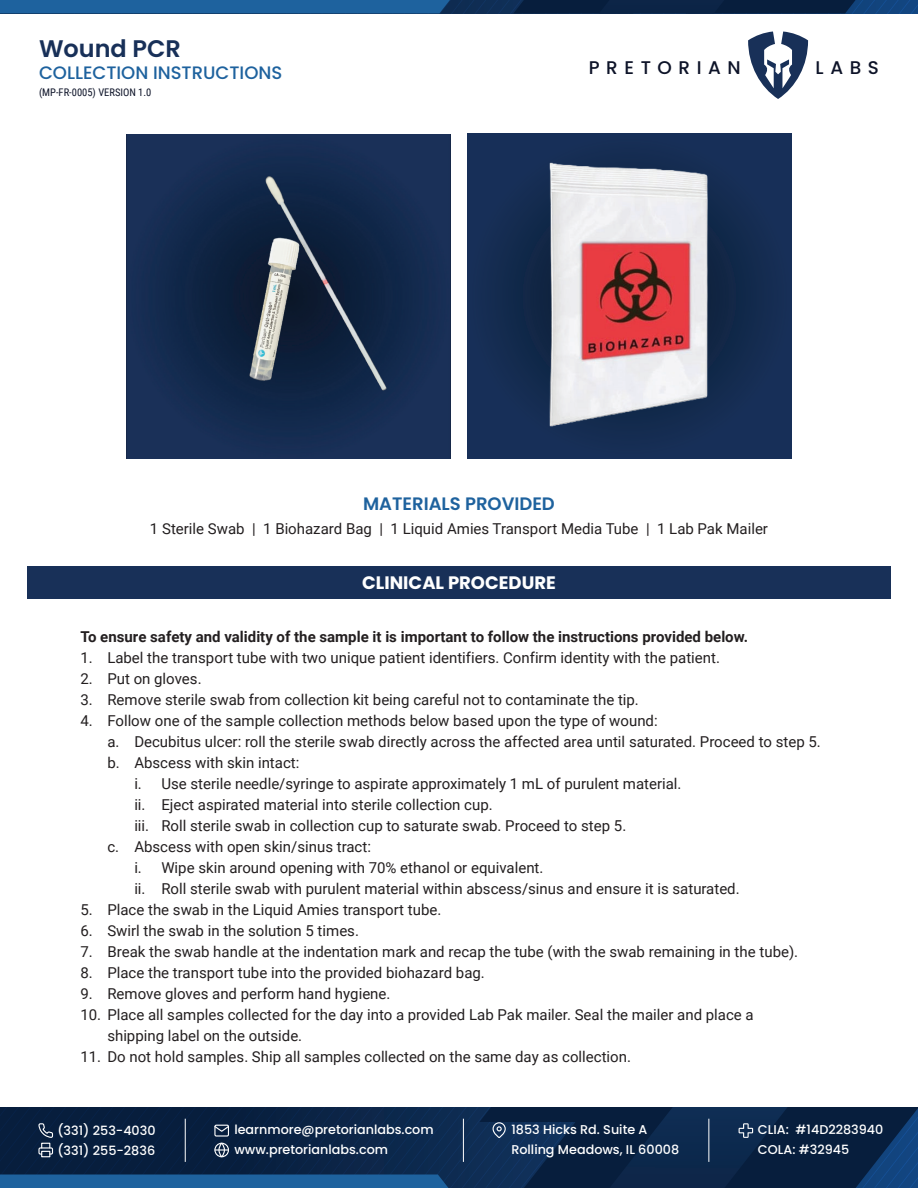
<style>
.page{position:relative;width:918px;height:1188px;background:#fff}
.page>*{position:absolute;margin:0;border:0;box-sizing:border-box;transform-origin:0 0}
.t1{font:600 24px "Poppins";color:#183058}
.t2{font:500 18.3px "Poppins";letter-spacing:.36em;color:#0d1328}
.t3{font:500 18px "Poppins";color:#1e629e}
.t4{font:600 18px "Poppins";color:#1e629e}
.t5{font:700 18px "Poppins";color:#fff}
.t6{font:15px/21px "Roboto";color:#231f20}
.t7{font:700 15px "Roboto";color:#231f20}
.t8{font:700 15px "Poppins";color:#fff}
.t9{font:500 12.75px/19.5px "Poppins";color:#fff}
.t10{font:10.5px "Roboto Condensed";color:#0d1328}
</style>
<div class="page">
<div style="left:27px;top:566px;width:864px;height:33px;background:#183058"></div>
<img style="left:127px;top:134px;width:324px;height:324px">
<svg style="left:748px;top:32px;width:60px;height:67px"></svg>
<svg style="left:0;top:0;width:918px;height:14px;background:#134372"></svg>
<svg style="left:0;top:1107px;width:918px;height:81px;background:#0c294e"></svg>
<div style="left:467px;top:134px;width:324px;height:324px;background:#172f58"></div>
<img style="left:525px;top:133px;width:247px;height:294px">
<h1 class="t1" style="left:39px;top:34px;width:144px">Wound PCR</h1>
<p class="t3" style="left:39px;top:62px;width:245px">COLLECTION INSTRUCTIONS</p>
<p class="t10" style="left:39px;top:85px;width:114px">(MP-FR-0005) VERSION 1.0</p>
<p class="t2" style="left:589px;top:57px;width:154px">PRETORIAN</p>
<p class="t2" style="left:816px;top:57px;width:65px">LABS</p>
<p class="t4" style="left:363px;top:493px;width:193px">MATERIALS PROVIDED</p>
<p class="t6" style="left:150px;top:518px;width:620px">1 Sterile Swab | 1 Biohazard Bag | 1 Liquid Amies Transport Media Tube | 1 Lab Pak Mailer</p>
<p class="t5" style="left:362px;top:573px;width:195px">CLINICAL PROCEDURE</p>
<p class="t8" style="left:320px;top:576px;width:283px">SUMMARY OF QUANTITATIVE RESULTS</p>
<p class="t7" style="left:80px;top:626px;width:669px">To ensure safety and validity of the sample it is important to follow the instructions provided below.</p>
<p class="t6" style="left:80px;top:646px;width:641px">1. Label the transport tube with two unique patient identifiers. Confirm identity with the patient.</p>
<p class="t6" style="left:80px;top:667px;width:123px">2. Put on gloves.</p>
<p class="t6" style="left:80px;top:688px;width:560px">3. Remove sterile swab from collection kit being careful not to contaminate the tip.</p>
<p class="t6" style="left:80px;top:709px;width:579px">4. Follow one of the sample collection methods below based upon the type of wound:</p>
<p class="t6" style="left:107px;top:730px;width:715px">a. Decubitus ulcer: roll the sterile swab directly across the affected area until saturated. Proceed to step 5.</p>
<p class="t6" style="left:107px;top:751px;width:194px">b. Abscess with skin intact:</p>
<p class="t6" style="left:134px;top:772px;width:549px">i. Use sterile needle/syringe to aspirate approximately 1 mL of purulent material.</p>
<p class="t6" style="left:134px;top:793px;width:360px">ii. Eject aspirated material into sterile collection cup.</p>
<p class="t6" style="left:134px;top:814px;width:493px">iii. Roll sterile swab in collection cup to saturate swab. Proceed to step 5.</p>
<p class="t6" style="left:107px;top:835px;width:265px">c. Abscess with open skin/sinus tract:</p>
<p class="t6" style="left:134px;top:856px;width:411px">i. Wipe skin around opening with 70% ethanol or equivalent.</p>
<p class="t6" style="left:134px;top:877px;width:607px">ii. Roll sterile swab with purulent material within abscess/sinus and ensure it is saturated.</p>
<p class="t6" style="left:80px;top:898px;width:362px">5. Place the swab in the Liquid Amies transport tube.</p>
<p class="t6" style="left:80px;top:919px;width:280px">6. Swirl the swab in the solution 5 times.</p>
<p class="t6" style="left:80px;top:940px;width:719px">7. Break the swab handle at the indentation mark and recap the tube (with the swab remaining in the tube).</p>
<p class="t6" style="left:80px;top:961px;width:406px">8. Place the transport tube into the provided biohazard bag.</p>
<p class="t6" style="left:80px;top:982px;width:312px">9. Remove gloves and perform hand hygiene.</p>
<p class="t6" style="left:107px;top:1003px;width:648px;text-indent:-27px">10. Place all samples collected for the day into a provided Lab Pak mailer. Seal the mailer and place a shipping label on the outside.</p>
<p class="t6" style="left:80px;top:1045px;width:552px">11. Do not hold samples. Ship all samples collected on the same day as collection.</p>
<p class="t9" style="left:57px;top:1121px;width:100px">(331) 253-4030 (331) 255-2836</p>
<p class="t9" style="left:758px;top:1120px;width:127px">CLIA: #14D2283940<br>COLA: #32945</p>
<p class="t9" style="left:234px;top:1120px;width:201px">learnmore@pretorianlabs.com www.pretorianlabs.com</p>
<p class="t9" style="left:511px;top:1120px;width:169px">1853 Hicks Rd. Suite A<br>Rolling Meadows, IL 60008</p>
</div>
